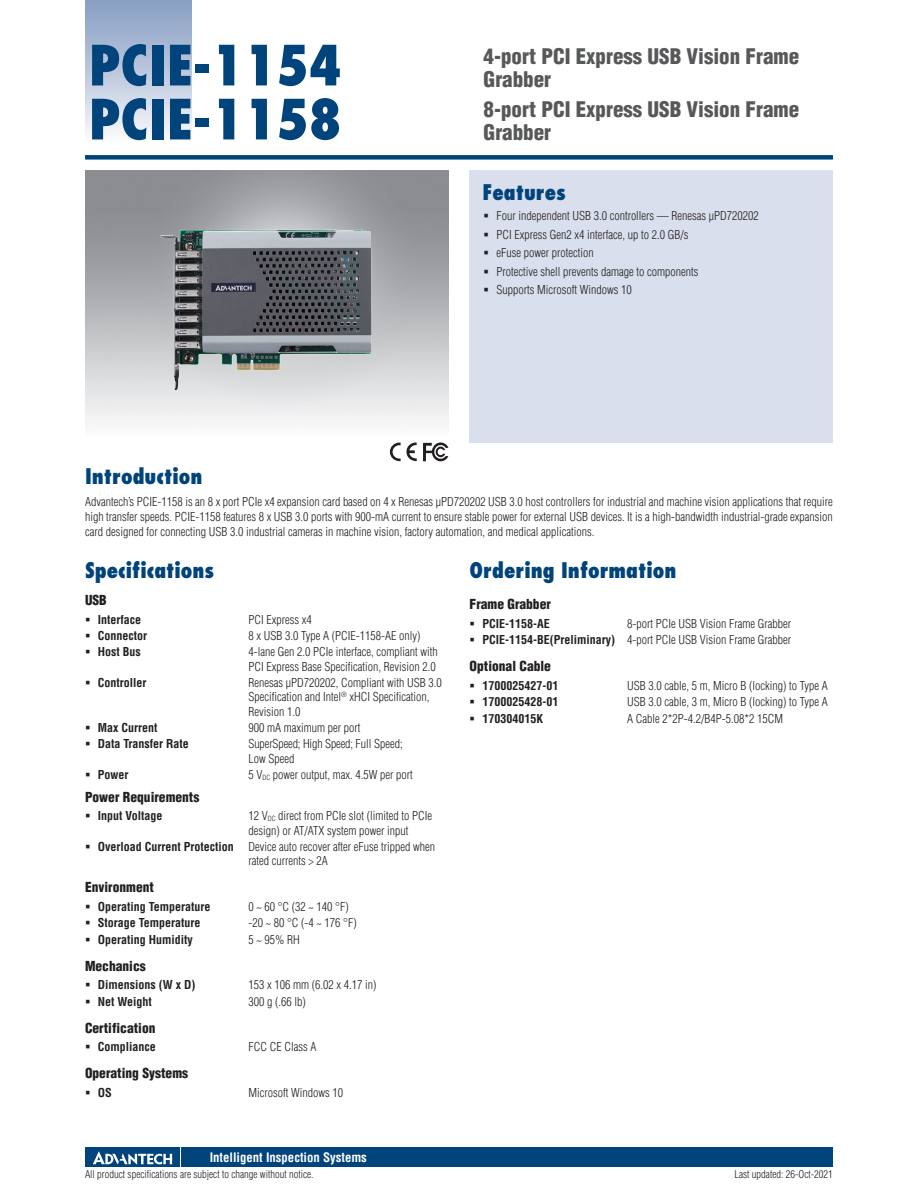
<style>
.page{position:relative;width:918px;height:1188px;background:#fff}
.page>*{position:absolute;margin:0;border:0;box-sizing:border-box;transform-origin:0 0}
.t1{font:800 condensed 54px/54px "Futura";color:#00447b}
.t2{font:900 condensed 21px/22.5px "Helvetica";color:#57585a}
.t3{font:800 condensed 21px "Futura";color:#00447b}
.t4{font:900 condensed 13.5px "Helvetica";color:#231f20}
.t5{font:700 condensed 12.75px "Helvetica";color:#fff}
.t6{font:300 condensed 12px/14.2px "Helvetica";color:#231f20}
.t7{font:700 condensed 12px "Helvetica";color:#231f20}
.t8{font:300 condensed 10.5px "Helvetica";color:#231f20}
.s1{font-weight:700}
</style>
<div class="page">
<div style="left:85px;top:155px;width:748px;height:5px;background:#00447b"></div>
<div style="left:85px;top:0;width:106px;height:143px;background:linear-gradient(to bottom,#849bc1,#f9fafc)"></div>
<div style="left:182px;top:1147px;width:651px;height:20px;background:#00447b"></div>
<div style="left:85px;top:1147px;width:95px;height:20px;background:#00447b"></div>
<svg style="left:93px;top:1151px;width:79px;height:14px"></svg>
<div style="left:470px;top:170px;width:363px;height:272px;background:#d9dfec"></div>
<svg style="left:390px;top:442px;width:27px;height:20px"></svg>
<svg style="left:423px;top:442px;width:25px;height:19px"></svg>
<img style="left:151px;top:215px;width:229px;height:188px">
<h1 class="t1" style="left:89px;top:38px;width:254px">PCIE-1154<br>PCIE-1158</h1>
<h2 class="t2" style="left:484px;top:45px;width:317px">4-port PCI Express USB Vision Frame<br>Grabber</h2>
<h2 class="t2" style="left:484px;top:98px;width:317px">8-port PCI Express USB Vision Frame<br>Grabber</h2>
<h2 class="t3" style="left:482px;top:179px;width:85px">Features</h2>
<p class="t6" style="left:496px;top:206px;width:264px;line-height:18.5px">Four independent USB 3.0 controllers — Renesas μPD720202<br>PCI Express Gen2 x4 interface, up to 2.0 GB/s<br>eFuse power protection<br>Protective shell prevents damage to components<br>Supports Microsoft Windows 10</p>
<h2 class="t3" style="left:85px;top:463px;width:119px">Introduction</h2>
<p class="t6" style="left:85px;top:494px;width:749px;line-height:15px;text-align:justify">Advantech’s PCIE-1158 is an 8 x port PCIe x4 expansion card based on 4 x Renesas μPD720202 USB 3.0 host controllers for industrial and machine vision applications that require high transfer speeds. PCIE-1158 features 8 x USB 3.0 ports with 900-mA current to ensure stable power for external USB devices. It is a high-bandwidth industrial-grade expansion card designed for connecting USB 3.0 industrial cameras in machine vision, factory automation, and medical applications.</p>
<h2 class="t3" style="left:85px;top:557px;width:131px">Specifications</h2>
<p class="t4" style="left:85px;top:592px;width:23px">USB</p>
<p class="t7" style="left:98px;top:612px;width:45px">Interface</p>
<p class="t6" style="left:249px;top:612px;width:65px">PCI Express x4</p>
<p class="t7" style="left:98px;top:628px;width:51px">Connector</p>
<p class="t6" style="left:249px;top:628px;width:173px">8 x USB 3.0 Type A (PCIE-1158-AE only)</p>
<p class="t7" style="left:98px;top:645px;width:44px">Host Bus</p>
<p class="t6" style="left:249px;top:645px;width:191px">4-lane Gen 2.0 PCIe interface, compliant with<br>PCI Express Base Specification, Revision 2.0</p>
<p class="t7" style="left:98px;top:675px;width:50px">Controller</p>
<p class="t6" style="left:249px;top:675px;width:195px">Renesas μPD720202, Compliant with USB 3.0<br>Specification and Intel<sup>®</sup> xHCI Specification,<br>Revision 1.0</p>
<p class="t7" style="left:98px;top:720px;width:61px">Max Current</p>
<p class="t6" style="left:249px;top:720px;width:113px">900 mA maximum per port</p>
<p class="t7" style="left:98px;top:736px;width:93px">Data Transfer Rate</p>
<p class="t6" style="left:249px;top:737px;width:156px">SuperSpeed; High Speed; Full Speed;<br>Low Speed</p>
<p class="t7" style="left:98px;top:767px;width:32px">Power</p>
<p class="t6" style="left:249px;top:767px;width:166px">5 V<sub>DC</sub> power output, max. 4.5W per port</p>
<p class="t4" style="left:85px;top:788px;width:116px">Power Requirements</p>
<p class="t7" style="left:98px;top:808px;width:66px">Input Voltage</p>
<p class="t6" style="left:249px;top:809px;width:185px">12 V<sub>DC</sub> direct from PCIe slot (limited to PCIe design) or AT/ATX system power input</p>
<p class="t6" style="left:249px;top:839px;width:188px;text-indent:-151px"><span class="s1">Overload Current Protection</span> Device auto recover after eFuse tripped when rated currents &gt; 2A</p>
<p class="t4" style="left:85px;top:879px;width:70px">Environment</p>
<p class="t7" style="left:98px;top:899px;width:114px">Operating Temperature</p>
<p class="t6" style="left:249px;top:899px;width:102px">0 ~ 60 °C (32 ~ 140 °F)</p>
<p class="t7" style="left:98px;top:915px;width:104px">Storage Temperature</p>
<p class="t6" style="left:249px;top:916px;width:110px">-20 ~ 80 °C (-4 ~ 176 °F)</p>
<p class="t7" style="left:98px;top:932px;width:97px">Operating Humidity</p>
<p class="t6" style="left:249px;top:932px;width:53px">5 ~ 95% RH</p>
<p class="t4" style="left:85px;top:957px;width:62px">Mechanics</p>
<p class="t7" style="left:98px;top:977px;width:99px">Dimensions (W x D)</p>
<p class="t6" style="left:249px;top:978px;width:129px">153 x 106 mm (6.02 x 4.17 in)</p>
<p class="t7" style="left:98px;top:994px;width:56px">Net Weight</p>
<p class="t6" style="left:249px;top:994px;width:59px">300 g (.66 lb)</p>
<p class="t4" style="left:85px;top:1019px;width:72px">Certification</p>
<p class="t7" style="left:98px;top:1039px;width:60px">Compliance</p>
<p class="t6" style="left:249px;top:1040px;width:70px">FCC CE Class A</p>
<p class="t4" style="left:85px;top:1065px;width:105px">Operating Systems</p>
<p class="t7" style="left:98px;top:1085px;width:16px">OS</p>
<p class="t6" style="left:249px;top:1085px;width:96px">Microsoft Windows 10</p>
<h2 class="t3" style="left:470px;top:557px;width:208px">Ordering Information</h2>
<p class="t4" style="left:470px;top:596px;width:83px">Frame Grabber</p>
<p class="t7" style="left:482px;top:616px;width:69px">PCIE-1158-AE</p>
<p class="t6" style="left:482px;top:615px;width:310px;line-height:16.4px;text-align:right">8-port PCIe USB Vision Frame Grabber<br><span class="s1">PCIE-1154-BE(Preliminary)</span> 4-port PCIe USB Vision Frame Grabber</p>
<p class="t4" style="left:470px;top:658px;width:83px">Optional Cable</p>
<p class="t7" style="left:482px;top:678px;width:77px">1700025427-01</p>
<p class="t6" style="left:627px;top:678px;width:202px">USB 3.0 cable, 5 m, Micro B (locking) to Type A</p>
<p class="t7" style="left:482px;top:694px;width:77px">1700025428-01</p>
<p class="t6" style="left:627px;top:695px;width:202px">USB 3.0 cable, 3 m, Micro B (locking) to Type A</p>
<p class="t7" style="left:482px;top:711px;width:62px">170304015K</p>
<p class="t6" style="left:627px;top:711px;width:157px">A Cable 2*2P-4.2/B4P-5.08*2 15CM</p>
<p class="t5" style="left:210px;top:1150px;width:159px">Intelligent Inspection Systems</p>
<p class="t8" style="left:85px;top:1167px;width:230px">All product specifications are subject to change without notice.</p>
<p class="t8" style="left:734px;top:1167px;width:100px">Last updated: 26-Oct-2021</p>
</div>
